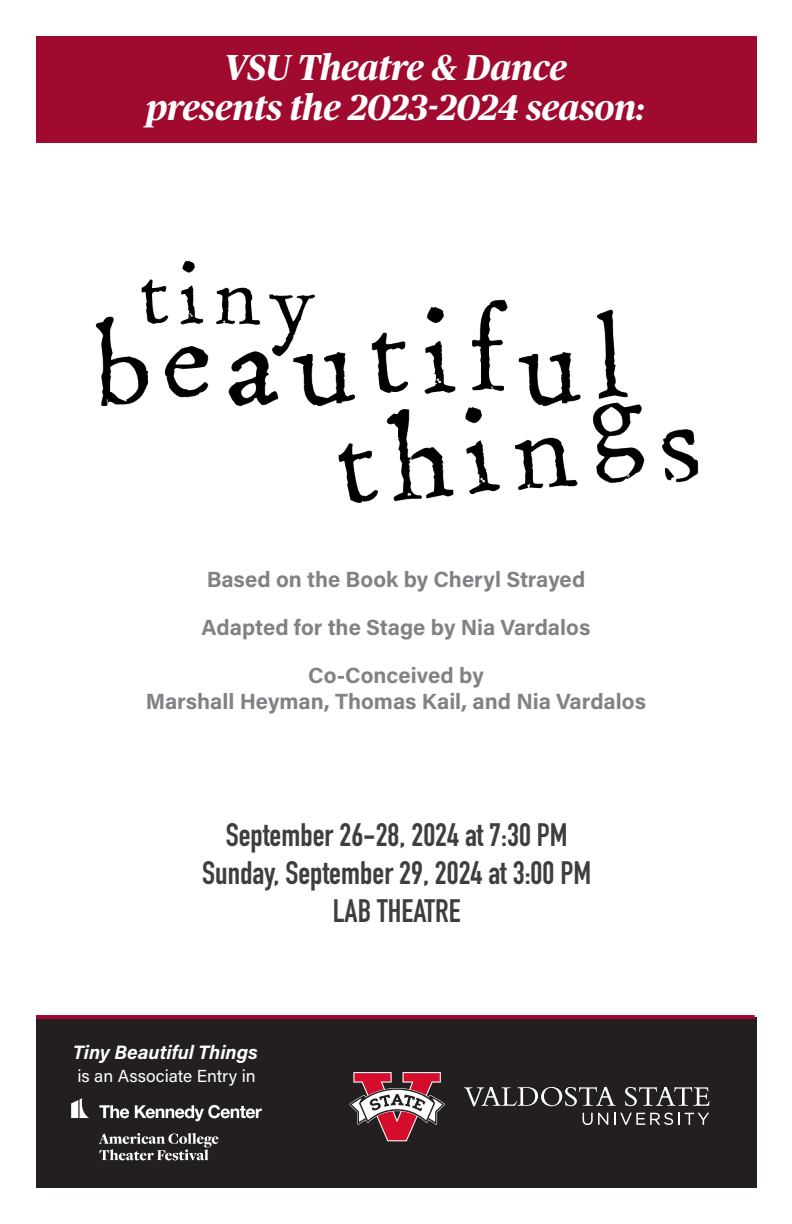
<style>
.page{position:relative;width:792px;height:1224px;background:#fff}
.page>*{position:absolute;margin:0;border:0;box-sizing:border-box;transform-origin:0 0}
.t1{font:italic 700 36px "Publico Headline";color:#fff}
.t2{font:700 32px "DIN Condensed";color:#3e3e3f}
.t3{font:700 22px "Acumin Pro";color:#808285}
.t4{font:italic 700 19.4px "Acumin Pro";color:#fff}
.t5{font:17.4px "Acumin Pro";color:#fff}
</style>
<div class="page">
<div style="left:36px;top:36px;width:720px;height:107px;background:#a00a2f"></div>
<div style="left:36px;top:1017px;width:720px;height:171px;background:#231f20"></div>
<img style="left:71px;top:1098px;width:191px;height:63px">
<svg style="left:583px;top:1113px;width:25px;height:12px"></svg>
<svg style="left:614px;top:1113px;width:95px;height:12px"></svg>
<svg style="left:464px;top:1087px;width:152px;height:19px"></svg>
<svg style="left:625px;top:1087px;width:84px;height:19px"></svg>
<svg style="left:349px;top:1072px;width:96px;height:70px"></svg>
<hr style="left:36px;top:1015px;width:719px;height:4px;background:#a00a2f">
<img style="left:95px;top:260px;width:604px;height:243px">
<p class="t1" style="left:224px;top:41px;width:344px">VSU Theatre &amp; Dance</p>
<p class="t1" style="left:146px;top:81px;width:500px">presents the 2023-2024 season:</p>
<p class="t3" style="left:207px;top:564px;width:380px">Based on the Book by Cheryl Strayed</p>
<p class="t3" style="left:202px;top:612px;width:390px">Adapted for the Stage by Nia Vardalos</p>
<p class="t3" style="left:308px;top:660px;width:177px">Co-Conceived by</p>
<p class="t3" style="left:146px;top:686px;width:502px">Marshall Heyman, Thomas Kail, and Nia Vardalos</p>
<p class="t2" style="left:226px;top:813px;width:344px">September 26-28, 2024 at 7:30 PM</p>
<p class="t2" style="left:202px;top:851px;width:390px">Sunday, September 29, 2024 at 3:00 PM</p>
<p class="t2" style="left:333px;top:889px;width:129px">LAB THEATRE</p>
<p class="t4" style="left:73px;top:1039px;width:186px">Tiny Beautiful Things</p>
<p class="t5" style="left:77px;top:1064px;width:180px">is an Associate Entry in</p>
</div>
